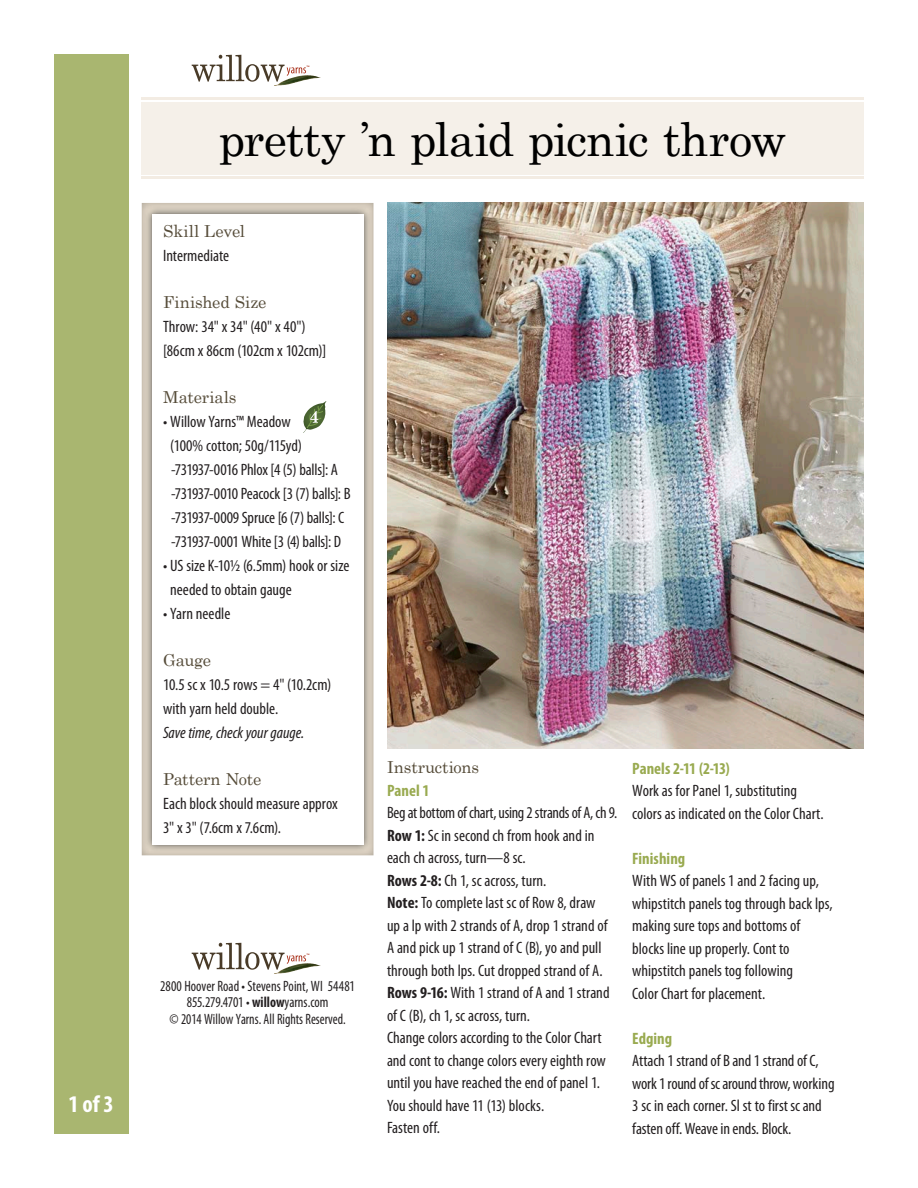
<style>
.page{position:relative;width:918px;height:1188px;background:#fff}
.page>*{position:absolute;margin:0;border:0;box-sizing:border-box;transform-origin:0 0}
.t1{font:46.5px "Century Schoolbook";letter-spacing:-.015em;color:#000}
.t2{font:700 condensed 24px "Myriad Pro";color:#fff}
.t3{font:condensed 16.5px/22.5px "Myriad Pro";color:#231f20}
.t4{font:16.5px "Century Schoolbook";letter-spacing:-.005em;color:#564c39}
.t5{font:700 condensed 16.5px "Myriad Pro";letter-spacing:.005em;color:#99aa50}
.t6{font:italic condensed 16.5px "Myriad Pro";letter-spacing:-.005em;color:#231f20}
.t7{font:condensed 15px/16.5px "Myriad Pro";color:#231f20;text-align:center;scale:.93 1}
.t8{font:4.95px "Myriad Pro";color:#a72b15}
.s1{font-weight:700}
</style>
<div class="page">
<div style="left:142px;top:102px;width:722px;height:72px;background:#f5f0e9"></div>
<div style="left:54px;top:54px;width:74px;height:1080px;background:#a9b670"></div>
<img style="left:142px;top:203px;width:232px;height:652px">
<img style="left:144px;top:206px;width:228px;height:647px">
<div style="left:152px;top:214px;width:211px;height:631px;background:#fff"></div>
<svg style="left:303px;top:401px;width:24px;height:32px"></svg>
<svg style="left:192px;top:55px;width:114px;height:27px"></svg>
<img style="left:274px;top:75px;width:47px;height:11px">
<hr style="left:142px;top:98px;width:722px;height:2px;background:#f3ece3">
<hr style="left:142px;top:176px;width:722px;height:3px;background:#f3ece3">
<img style="left:387px;top:203px;width:477px;height:545px">
<svg style="left:192px;top:943px;width:114px;height:27px"></svg>
<img style="left:274px;top:963px;width:47px;height:11px">
<h2 class="t2" style="left:68px;top:1089px;width:47px">1 of 3</h2>
<p class="t8" style="left:306px;top:65px;width:5px">™</p>
<h1 class="t1" style="left:219px;top:100px;width:569px">pretty ’n plaid picnic throw</h1>
<p class="t4" style="left:163px;top:217px;width:84px">Skill Level</p>
<p class="t3" style="left:163px;top:244px;width:68px">Intermediate</p>
<p class="t4" style="left:163px;top:288px;width:105px">Finished Size</p>
<p class="t3" style="left:163px;top:314px;width:165px;line-height:24px">Throw: 34" x 34" (40" x 40") [86cm x 86cm (102cm x 102cm)]</p>
<p class="t4" style="left:163px;top:383px;width:75px">Materials</p>
<p class="t3" style="left:170px;top:409px;width:182px;line-height:24px;text-indent:-7px">• Willow Yarns™ Meadow<br>(100% cotton; 50g/115yd) -731937-0016 Phlox [4 (5) balls]: A -731937-0010 Peacock [3 (7) balls]: B -731937-0009 Spruce [6 (7) balls]: C -731937-0001 White [3 (4) balls]: D</p>
<p class="t3" style="left:170px;top:554px;width:181px;line-height:24px;text-indent:-7px">• US size K-10½ (6.5mm) hook or size needed to obtain gauge</p>
<p class="t3" style="left:163px;top:603px;width:69px">• Yarn needle</p>
<p class="t4" style="left:163px;top:646px;width:50px">Gauge</p>
<p class="t3" style="left:163px;top:673px;width:170px;line-height:24px">10.5 sc x 10.5 rows = 4" (10.2cm) with yarn held double.</p>
<p class="t6" style="left:163px;top:723px;width:143px">Save time, check your gauge.</p>
<p class="t4" style="left:163px;top:765px;width:100px">Pattern Note</p>
<p class="t3" style="left:163px;top:791px;width:176px;line-height:24px">Each block should measure approx<br>3" x 3" (7.6cm x 7.6cm).</p>
<p class="t8" style="left:306px;top:953px;width:5px">™</p>
<p class="t7" style="left:160px;top:977px;width:211px">2800 Hoover Road • Stevens Point, WI 54481<br>855.279.4701 • <span class="s1">willow</span>yarns.com<br>© 2014 Willow Yarns. All Rights Reserved.</p>
<p class="t4" style="left:387px;top:754px;width:94px">Instructions</p>
<p class="t5" style="left:387px;top:780px;width:44px">Panel 1</p>
<p class="t3" style="left:387px;top:801px;width:232px">Beg at bottom of chart, using 2 strands of A, ch 9.<br><span class="s1">Row 1:</span> Sc in second ch from hook and in each ch across, turn—8 sc.<br><span class="s1">Rows 2-8:</span> Ch 1, sc across, turn.<br><span class="s1">Note:</span> To complete last sc of Row 8, draw<br>up a lp with 2 strands of A, drop 1 strand of A and pick up 1 strand of C (B), yo and pull through both lps. Cut dropped strand of A.<br><span class="s1">Rows 9-16:</span> With 1 strand of A and 1 strand of C (B), ch 1, sc across, turn.<br>Change colors according to the Color Chart and cont to change colors every eighth row until you have reached the end of panel 1.<br>You should have 11 (13) blocks.<br>Fasten off.</p>
<p class="t5" style="left:632px;top:758px;width:99px">Panels 2-11 (2-13)</p>
<p class="t3" style="left:632px;top:779px;width:193px">Work as for Panel 1, substituting colors as indicated on the Color Chart.</p>
<p class="t5" style="left:632px;top:848px;width:55px">Finishing</p>
<p class="t3" style="left:632px;top:869px;width:202px">With WS of panels 1 and 2 facing up, whipstitch panels tog through back lps, making sure tops and bottoms of blocks line up properly. Cont to whipstitch panels tog following<br>Color Chart for placement.</p>
<p class="t5" style="left:632px;top:1028px;width:42px">Edging</p>
<p class="t3" style="left:632px;top:1049px;width:204px">Attach 1 strand of B and 1 strand of C, work 1 round of sc around throw, working 3 sc in each corner. Sl st to first sc and fasten off. Weave in ends. Block.</p>
</div>
